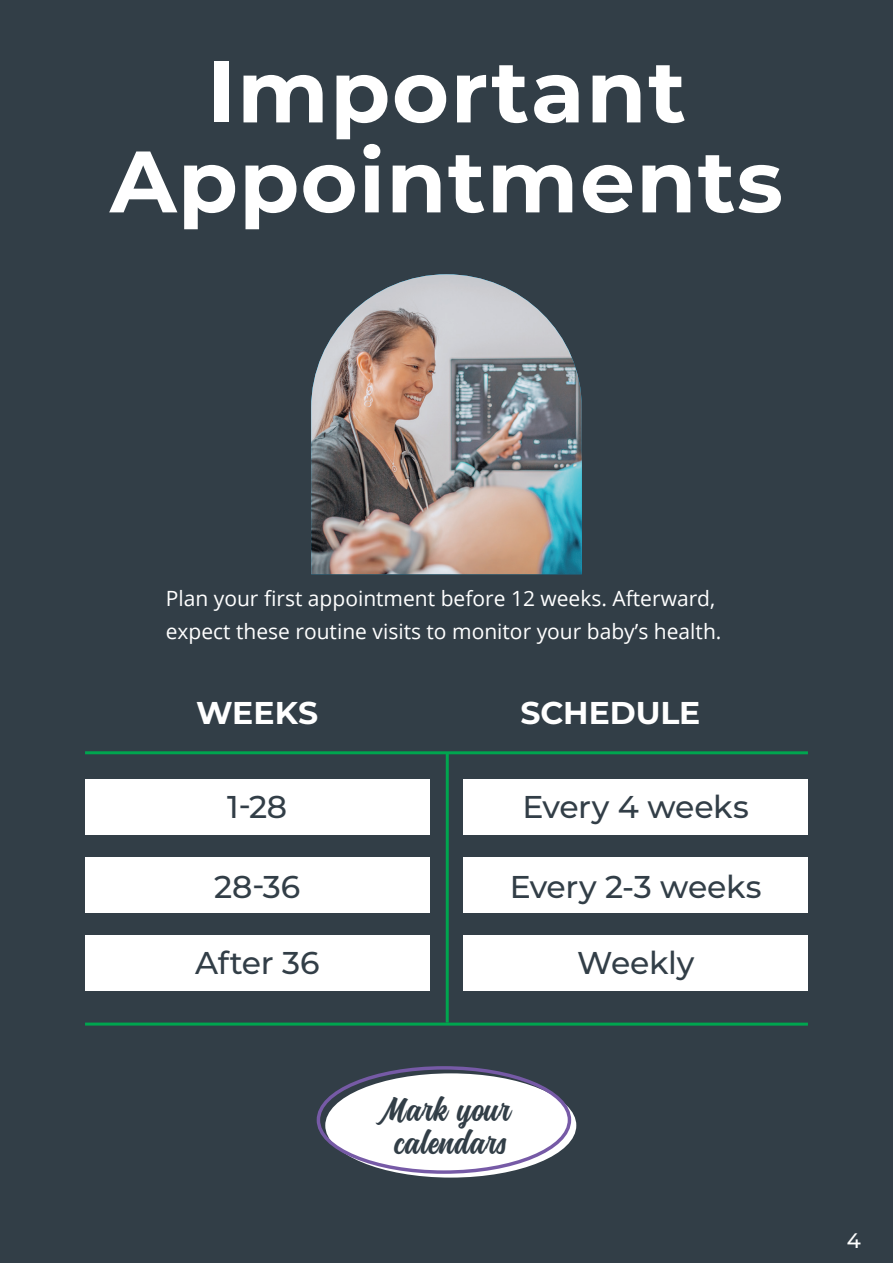
<style>
.page{position:relative;width:893px;height:1263px;background:#323e47}
.page>*{position:absolute;margin:0;border:0;box-sizing:border-box;transform-origin:0 0}
.t1{font:700 87px/90px "Montserrat";letter-spacing:.015em;color:#fff;text-align:center}
.t2{font:33px/33px "Montana";letter-spacing:.02em;color:#323e47;text-align:center}
.t3{font:500 31.5px "Montserrat";letter-spacing:-.01em;color:#323e47}
.t4{font:700 31.5px "Montserrat";color:#fff}
.t5{font:21px/33px "Open Sans";color:#fff}
.t6{font:500 21px "Montserrat";color:#fff}
</style>
<div class="page">
<div style="left:463px;top:857px;width:345px;height:56px;background:#fff"></div>
<div style="left:85px;top:857px;width:344px;height:56px;background:#fff"></div>
<div style="left:463px;top:936px;width:345px;height:55px;background:#fff"></div>
<div style="left:85px;top:936px;width:344px;height:55px;background:#fff"></div>
<div style="left:463px;top:779px;width:345px;height:55px;background:#fff"></div>
<div style="left:85px;top:779px;width:344px;height:55px;background:#fff"></div>
<img style="left:311px;top:274px;width:271px;height:300px">
<hr style="left:85px;top:751px;width:723px;height:3px;background:#00a54f">
<svg style="left:85px;top:1022px;width:723px;height:4px;background:#0c8b4c"></svg>
<hr style="left:446px;top:753px;width:3px;height:269px;background:#00a54f">
<div style="left:325px;top:1073px;width:251px;height:104px;background:#fff;border-radius:50%"></div>
<div style="left:317px;top:1066px;width:254px;height:108px;border:3px solid #765aa6;border-radius:50%"></div>
<h1 class="t1" style="left:110px;top:42px;width:675px">Important<br>Appointments</h1>
<p class="t5" style="left:166px;top:581px;width:557px">Plan your first appointment before 12 weeks. Afterward, expect these routine visits to monitor your baby’s health.</p>
<h3 class="t4" style="left:196px;top:690px;width:124px">WEEKS</h3>
<h3 class="t4" style="left:520px;top:690px;width:181px">SCHEDULE</h3>
<h3 class="t3" style="left:227px;top:785px;width:61px">1-28</h3>
<h3 class="t3" style="left:523px;top:785px;width:228px">Every 4 weeks</h3>
<h3 class="t3" style="left:214px;top:865px;width:88px">28-36</h3>
<h3 class="t3" style="left:195px;top:941px;width:126px">After 36</h3>
<h3 class="t3" style="left:510px;top:865px;width:253px">Every 2-3 weeks</h3>
<h2 class="t2" style="left:382px;top:1094px;width:131px">Mark your calendars</h2>
<h3 class="t3" style="left:577px;top:941px;width:119px">Weekly</h3>
<p class="t6" style="left:847px;top:1226px;width:16px">4</p>
</div>
